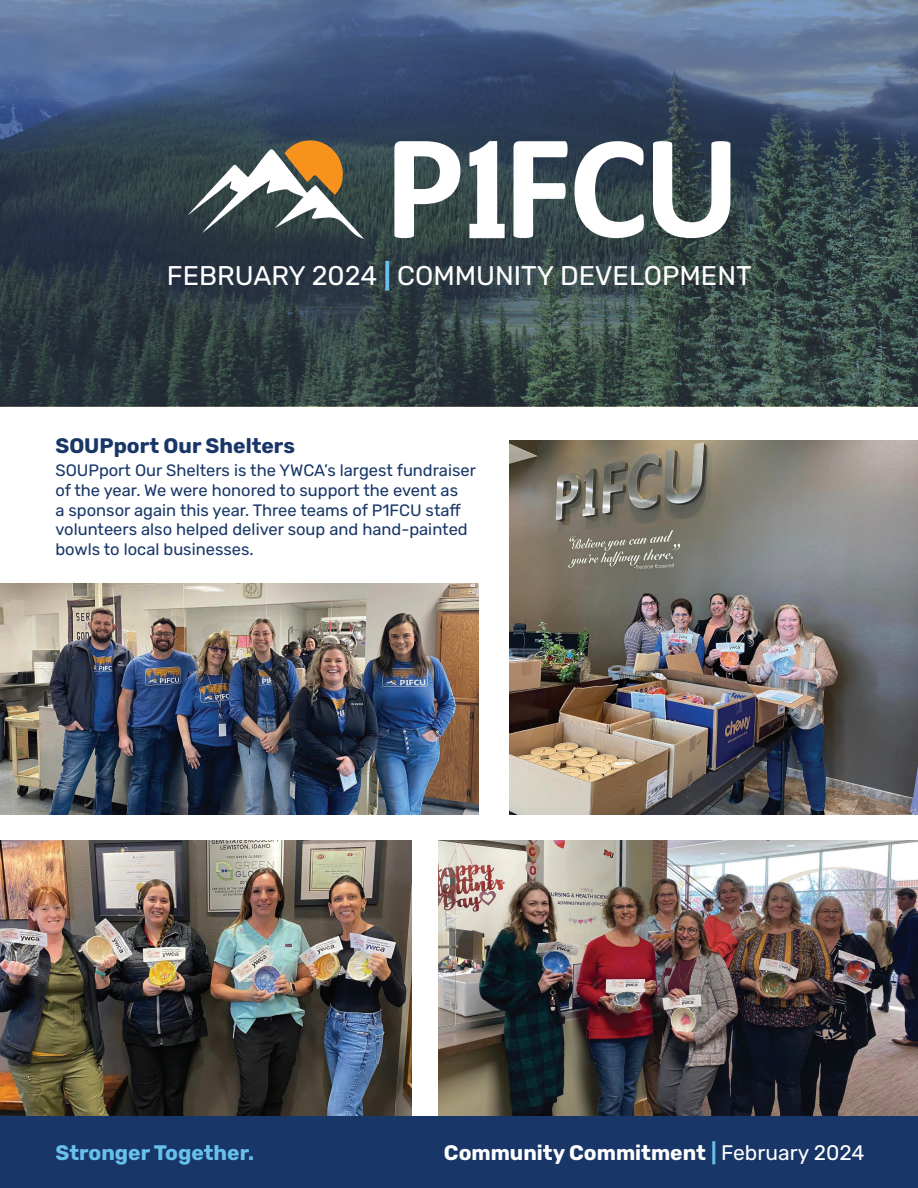
<style>
.page{position:relative;width:918px;height:1188px;background:#fff}
.page>*{position:absolute;margin:0;border:0;box-sizing:border-box;transform-origin:0 0}
.t1{font:27px "Rubik";color:#fff}
.t2{font:700 21px "Rubik";color:#fff}
.t3{font:700 21px "Rubik";color:#183667}
.t4{font:700 21px "Rubik";color:#68c0ec}
.t5{font:16.5px/19.8px "Rubik";color:#183667}
.s1{font-weight:700;color:#68c0ec}
.s2{color:#68c0ec}
.s3{font-weight:400}
</style>
<div class="page">
<div style="left:0;top:1116px;width:918px;height:72px;background:#183667"></div>
<svg style="left:0;top:0;width:918px;height:406px;background:#3c4e5e"></svg>
<svg style="left:188px;top:140px;width:176px;height:99px"></svg>
<svg style="left:394px;top:141px;width:66px;height:97px"></svg>
<svg style="left:469px;top:141px;width:36px;height:97px"></svg>
<svg style="left:514px;top:141px;width:54px;height:97px"></svg>
<svg style="left:574px;top:141px;width:70px;height:97px"></svg>
<svg style="left:653px;top:141px;width:77px;height:97px"></svg>
<img style="left:509px;top:441px;width:409px;height:374px">
<img style="left:439px;top:840px;width:479px;height:276px">
<img style="left:0;top:584px;width:478px;height:231px">
<img style="left:0;top:840px;width:411px;height:276px">
<h1 class="t1" style="left:167px;top:261px;width:586px">FEBRUARY 2024 <span class="s1">|</span> COMMUNITY DEVELOPMENT</h1>
<p class="t3" style="left:55px;top:434px;width:241px">SOUPport Our Shelters</p>
<p class="t5" style="left:55px;top:461px;width:422px">SOUPport Our Shelters is the YWCA’s largest fundraiser of the year. We were honored to support the event as<br>a sponsor again this year. Three teams of P1FCU staff volunteers also helped deliver soup and hand-painted bowls to local businesses.</p>
<p class="t4" style="left:55px;top:1141px;width:200px">Stronger Together.</p>
<p class="t2" style="left:444px;top:1141px;width:422px">Community Commitment <span class="s2">|</span> <span class="s3">February 2024</span></p>
</div>
